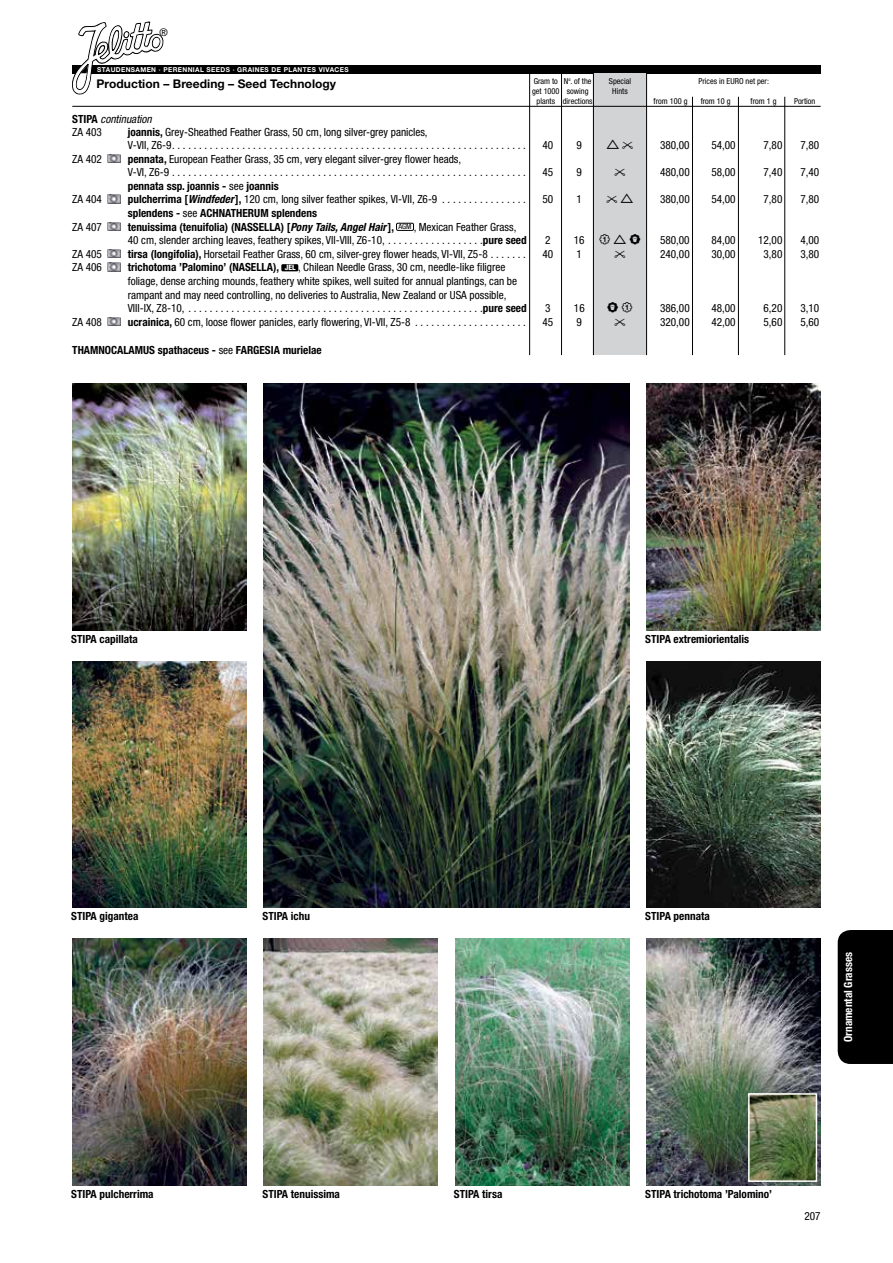
<style>
.page{position:relative;width:893px;height:1263px;background:#fff}
.page>*{position:absolute;margin:0;border:0;box-sizing:border-box;transform-origin:0 0}
.t1{font:700 12px "Helvetica Neue LT Std";letter-spacing:.005em;color:#000}
.t2{font:condensed 11.25px/13.6px "Helvetica Neue LT Std";color:#000}
.t3{font:700 condensed 11.25px "Helvetica Neue LT Std";color:#000}
.t4{font:italic condensed 11.25px/12.8px "Helvetica Neue LT Std";color:#000}
.t5{font:700 condensed 11.25px "Helvetica Neue LT Std";color:#fff}
.t6{font:11.25px "Jelitto";color:#000}
.t7{font:10.5px "Helvetica Neue LT Std";color:#000}
.t8{font:condensed 8.25px/9.9px "Helvetica Neue LT Std";color:#000;text-align:center}
.t9{font:700 6.75px "Helvetica Neue LT";letter-spacing:.055em;color:#fff}
.s1{font-weight:700;font-style:normal}
.s2{font-style:normal}
.s3{font-weight:700}
.s4{font-weight:400}
.s5{font-weight:700;font-style:italic}
.s6{font-size:7.5px}
.s7{font-weight:800;font-size:7.5px;color:#fff}
</style>
<div class="page">
<div style="left:72px;top:65px;width:749px;height:8px;background:#000"></div>
<svg style="left:72px;top:21px;width:92px;height:74px"></svg>
<div style="left:593px;top:73px;width:53px;height:282px;background:#d1d3d4"></div>
<hr style="left:593px;top:70px;width:1px;height:285px;background:#000">
<hr style="left:529px;top:70px;width:1px;height:285px;background:#000">
<hr style="left:561px;top:70px;width:1px;height:285px;background:#000">
<hr style="left:646px;top:70px;width:1px;height:285px;background:#000">
<hr style="left:784px;top:97px;width:1px;height:258px;background:#000">
<hr style="left:692px;top:97px;width:1px;height:258px;background:#000">
<hr style="left:738px;top:97px;width:1px;height:258px;background:#000">
<hr style="left:72px;top:106px;width:749px;height:1px;background:#000">
<img style="left:264px;top:939px;width:174px;height:246px">
<img style="left:455px;top:939px;width:174px;height:246px">
<img style="left:646px;top:939px;width:175px;height:246px">
<img style="left:72px;top:661px;width:175px;height:247px">
<img style="left:646px;top:661px;width:175px;height:247px">
<img style="left:72px;top:384px;width:175px;height:246px">
<img style="left:264px;top:384px;width:365px;height:524px">
<img style="left:646px;top:384px;width:175px;height:246px">
<img style="left:751px;top:1096px;width:63px;height:83px">
<div style="left:748px;top:1093px;width:69px;height:89px;border:2px solid #fff"></div>
<img style="left:72px;top:939px;width:175px;height:246px">
<svg style="left:107px;top:154px;width:13px;height:9px"></svg>
<svg style="left:107px;top:195px;width:13px;height:8px"></svg>
<svg style="left:107px;top:222px;width:13px;height:9px"></svg>
<div style="left:396px;top:223px;width:18px;height:8px;border:1px solid #000;border-radius:2px"></div>
<svg style="left:107px;top:249px;width:13px;height:22px"></svg>
<div style="left:281px;top:264px;width:17px;height:7px;background:#000;border-radius:2px"></div>
<svg style="left:107px;top:317px;width:13px;height:9px"></svg>
<div style="left:838px;top:930px;width:55px;height:134px;background:#000"></div>
<p class="t7" style="left:159px;top:26px;width:10px">®</p>
<p class="t9" style="left:97px;top:65px;width:253px">STAUDENSAMEN · PERENNIAL SEEDS · GRAINES DE PLANTES VIVACES</p>
<p class="t1" style="left:97px;top:76px;width:241px">Production – Breeding – Seed Technology</p>
<p class="t8" style="left:563px;top:76px;width:31px">N<sup>o</sup>. of the sowing directions</p>
<p class="t8" style="left:609px;top:76px;width:24px">Special<br>Hints</p>
<p class="t8" style="left:698px;top:76px;width:72px">Prices in EURO net per:</p>
<p class="t8" style="left:532px;top:76px;width:29px">Gram to get 1000 plants</p>
<p class="t8" style="left:654px;top:96px;width:35px">from 100 g</p>
<p class="t8" style="left:701px;top:96px;width:31px">from 10 g</p>
<p class="t8" style="left:751px;top:96px;width:27px">from 1 g</p>
<p class="t8" style="left:794px;top:96px;width:23px">Portion</p>
<p class="t4" style="left:72px;top:113px;width:81px"><span class="s1">STIPA</span> continuation<br><span class="s2">ZA 403</span></p>
<p class="t2" style="left:128px;top:125px;width:394px"><span class="s3">joannis,</span> Grey-Sheathed Feather Grass, 50 cm, long silver-grey panicles,<br>V-VII, Z6-9 . . . . . . . . . . . . . . . . . . . . . . . . . . . . . . . . . . . . . . . . . . . . . . . . . . . . . . . . . . . . . . . . .</p>
<p class="t2" style="left:72px;top:152px;width:31px">ZA 402</p>
<p class="t2" style="left:128px;top:152px;width:394px"><span class="s3">pennata,</span> European Feather Grass, 35 cm, very elegant silver-grey flower heads,<br>V-VI, Z6-9 . . . . . . . . . . . . . . . . . . . . . . . . . . . . . . . . . . . . . . . . . . . . . . . . . . . . . . . . . . . . . . . . .</p>
<p class="t3" style="left:128px;top:179px;width:153px">pennata ssp. joannis - <span class="s4">see</span> joannis</p>
<p class="t2" style="left:542px;top:138px;width:12px">40</p>
<p class="t2" style="left:577px;top:138px;width:7px">9</p>
<p class="t6" style="left:606px;top:139px;width:28px">E S</p>
<p class="t2" style="left:660px;top:138px;width:31px">380,00</p>
<p class="t2" style="left:711px;top:138px;width:26px">54,00</p>
<p class="t2" style="left:763px;top:138px;width:20px">7,80</p>
<p class="t2" style="left:800px;top:138px;width:20px">7,80</p>
<p class="t2" style="left:542px;top:165px;width:12px">45</p>
<p class="t2" style="left:577px;top:165px;width:7px">9</p>
<p class="t6" style="left:614px;top:166px;width:13px">S</p>
<p class="t2" style="left:660px;top:165px;width:31px">480,00</p>
<p class="t2" style="left:711px;top:165px;width:26px">58,00</p>
<p class="t2" style="left:763px;top:165px;width:20px">7,40</p>
<p class="t2" style="left:800px;top:165px;width:20px">7,40</p>
<p class="t2" style="left:72px;top:193px;width:31px">ZA 404</p>
<p class="t2" style="left:128px;top:193px;width:394px"><span class="s3">pulcherrima [</span><span class="s5">Windfeder</span><span class="s3">],</span> 120 cm, long silver feather spikes, VI-VII, Z6-9 . . . . . . . . . . . . . . .</p>
<p class="t2" style="left:542px;top:193px;width:12px">50</p>
<p class="t2" style="left:577px;top:193px;width:7px">1</p>
<p class="t6" style="left:606px;top:193px;width:28px">S E</p>
<p class="t2" style="left:660px;top:193px;width:31px">380,00</p>
<p class="t2" style="left:711px;top:193px;width:26px">54,00</p>
<p class="t2" style="left:763px;top:193px;width:20px">7,80</p>
<p class="t2" style="left:800px;top:193px;width:20px">7,80</p>
<p class="t3" style="left:128px;top:206px;width:191px">splendens - <span class="s4">see</span> ACHNATHERUM splendens</p>
<p class="t2" style="left:72px;top:220px;width:31px">ZA 407</p>
<p class="t2" style="left:128px;top:220px;width:400px"><span class="s3">tenuissima (tenuifolia) (NASSELLA) [</span><span class="s5">Pony Tails, Angel Hair</span><span class="s3">],</span> <span class="s6">AGM</span> , Mexican Feather Grass,<br>40 cm, slender arching leaves, feathery spikes, VII-VIII, Z6-10, . . . . . . . . . . . . . . . . . <span class="s3">pure seed</span></p>
<p class="t2" style="left:545px;top:233px;width:7px">2</p>
<p class="t2" style="left:574px;top:233px;width:12px">16</p>
<p class="t6" style="left:599px;top:234px;width:43px">1 E T</p>
<p class="t2" style="left:660px;top:233px;width:31px">580,00</p>
<p class="t2" style="left:711px;top:233px;width:26px">84,00</p>
<p class="t2" style="left:758px;top:233px;width:26px">12,00</p>
<p class="t2" style="left:800px;top:233px;width:20px">4,00</p>
<p class="t2" style="left:72px;top:247px;width:31px">ZA 405</p>
<p class="t2" style="left:128px;top:247px;width:394px"><span class="s3">tirsa (longifolia),</span> Horsetail Feather Grass, 60 cm, silver-grey flower heads, VI-VII, Z5-8 . . . . . .</p>
<p class="t2" style="left:542px;top:247px;width:12px">40</p>
<p class="t2" style="left:577px;top:247px;width:7px">1</p>
<p class="t6" style="left:614px;top:247px;width:13px">S</p>
<p class="t2" style="left:660px;top:247px;width:31px">240,00</p>
<p class="t2" style="left:711px;top:247px;width:26px">30,00</p>
<p class="t2" style="left:763px;top:247px;width:20px">3,80</p>
<p class="t2" style="left:800px;top:247px;width:20px">3,80</p>
<p class="t2" style="left:72px;top:260px;width:31px">ZA 406</p>
<p class="t2" style="left:128px;top:260px;width:401px"><span class="s3">trichotoma ’Palomino’ (NASELLA),</span> <span class="s7">JEL</span> , Chilean Needle Grass, 30 cm, needle-like filigree foliage, dense arching mounds, feathery white spikes, well suited for annual plantings, can be rampant and may need controlling, no deliveries to Australia, New Zealand or USA possible, VIII-IX, Z8-10, . . . . . . . . . . . . . . . . . . . . . . . . . . . . . . . . . . . . . . . . . . . . . . . . . . . . . . <span class="s3">pure seed</span></p>
<p class="t2" style="left:545px;top:301px;width:7px">3</p>
<p class="t2" style="left:574px;top:301px;width:12px">16</p>
<p class="t6" style="left:607px;top:301px;width:27px">T 1</p>
<p class="t2" style="left:660px;top:301px;width:31px">386,00</p>
<p class="t2" style="left:711px;top:301px;width:26px">48,00</p>
<p class="t2" style="left:763px;top:301px;width:20px">6,20</p>
<p class="t2" style="left:800px;top:301px;width:20px">3,10</p>
<p class="t2" style="left:72px;top:315px;width:31px">ZA 408</p>
<p class="t2" style="left:128px;top:315px;width:394px"><span class="s3">ucrainica,</span> 60 cm, loose flower panicles, early flowering, VI-VII, Z5-8 . . . . . . . . . . . . . . . . . . . .</p>
<p class="t2" style="left:542px;top:315px;width:12px">45</p>
<p class="t2" style="left:577px;top:315px;width:7px">9</p>
<p class="t6" style="left:614px;top:315px;width:13px">S</p>
<p class="t2" style="left:660px;top:315px;width:31px">320,00</p>
<p class="t2" style="left:711px;top:315px;width:26px">42,00</p>
<p class="t2" style="left:763px;top:315px;width:20px">5,60</p>
<p class="t2" style="left:800px;top:315px;width:20px">5,60</p>
<p class="t3" style="left:72px;top:343px;width:251px">THAMNOCALAMUS spathaceus - <span class="s4">see</span> FARGESIA murielae</p>
<p class="t3" style="left:71px;top:632px;width:68px">STIPA capillata</p>
<p class="t3" style="left:645px;top:632px;width:105px">STIPA extremiorientalis</p>
<p class="t3" style="left:71px;top:909px;width:69px">STIPA gigantea</p>
<p class="t3" style="left:263px;top:909px;width:49px">STIPA ichu</p>
<p class="t3" style="left:645px;top:909px;width:66px">STIPA pennata</p>
<p class="t5" style="left:841px;top:1042px;width:92px;rotate:-90deg">Ornamental Grasses</p>
<p class="t3" style="left:71px;top:1187px;width:84px">STIPA pulcherrima</p>
<p class="t3" style="left:263px;top:1187px;width:79px">STIPA tenuissima</p>
<p class="t3" style="left:454px;top:1187px;width:50px">STIPA tirsa</p>
<p class="t3" style="left:645px;top:1187px;width:128px">STIPA trichotoma ’Palomino’</p>
<p class="t2" style="left:804px;top:1209px;width:18px">207</p>
</div>
